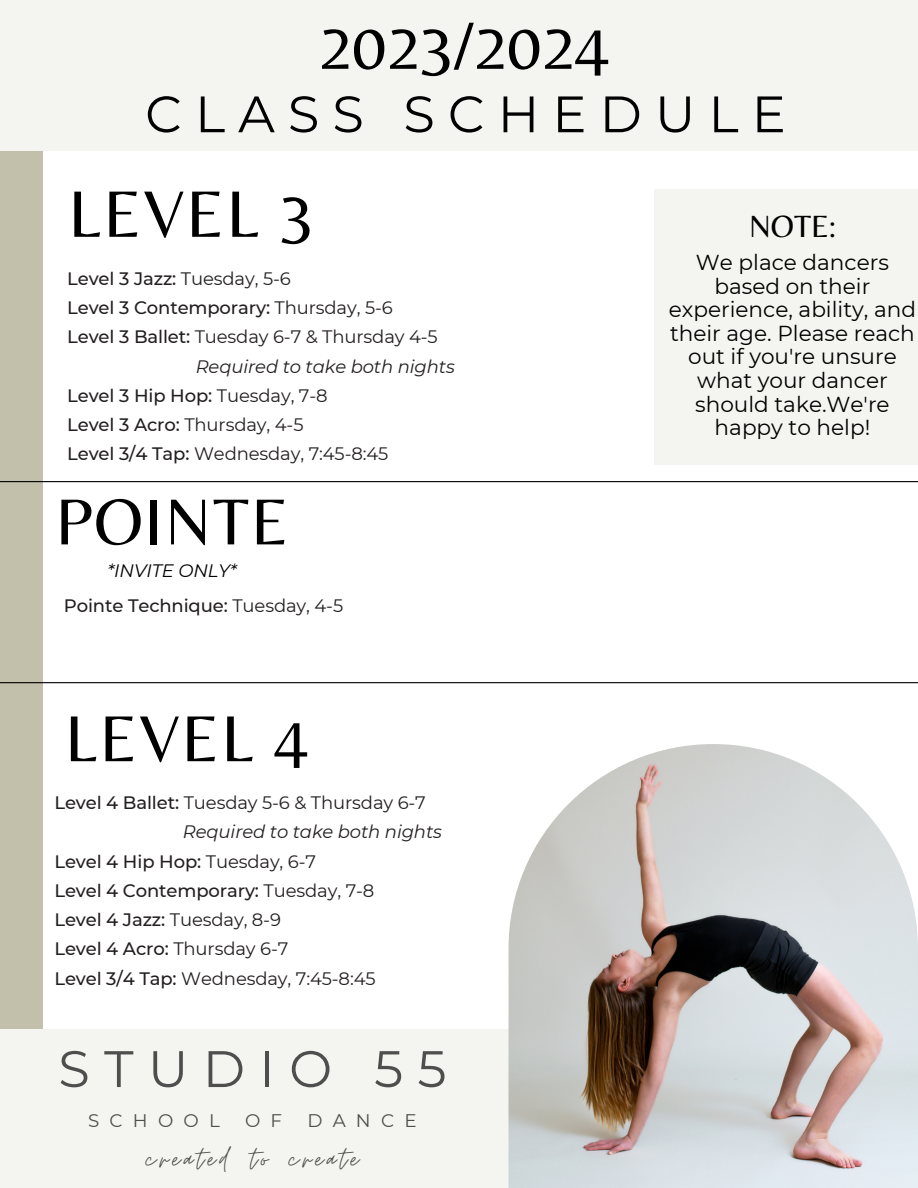
<style>
.page{position:relative;width:918px;height:1188px;background:#fff}
.page>*{position:absolute;margin:0;border:0;box-sizing:border-box;transform-origin:0 0}
.t1{font:68.25px "Belleza";letter-spacing:.025em;color:#000}
.t2{font:68.1px "Belleza";color:#000}
.t3{font:67.5px "Belleza";letter-spacing:.025em;color:#000}
.t4{font:51.3px "Montserrat";letter-spacing:.28em;color:#4e4e4e}
.t5{font:51.15px "Montserrat";letter-spacing:.255em;color:#000}
.t6{font:34.8px "Moon Time";letter-spacing:.11em;color:#4e4e4e}
.t7{font:31.95px "Belleza";color:#000}
.t8{font:21.6px/23.7px "Montserrat";color:#000;text-align:center}
.t9{font:18.3px "Montserrat";letter-spacing:.56em;color:#4e4e4e}
.t10{font:500 18px "Montserrat";letter-spacing:-.005em;color:#231f20}
.t11{font:18px "Montserrat";letter-spacing:-.005em;color:#231f20}
.t12{font:italic 18px "Montserrat";letter-spacing:-.005em;color:#231f20}
.t13{font:italic 18px "Montserrat";letter-spacing:-.005em;color:#000}
.s1{font-weight:400}
.s2{font-weight:500}
</style>
<div class="page">
<div style="left:0;top:151px;width:43px;height:885px;background:#c2c0ab"></div>
<div style="left:0;top:0;width:918px;height:151px;background:#f4f4f0"></div>
<div style="left:0;top:1030px;width:918px;height:158px;background:#f4f4f0"></div>
<img style="left:508px;top:744px;width:410px;height:444px">
<hr style="left:0;top:481px;width:918px;height:1px;background:#000">
<hr style="left:0;top:682px;width:918px;height:1px;background:#000">
<div style="left:655px;top:189px;width:263px;height:276px;background:#f4f4f0"></div>
<p class="t2" style="left:318px;top:6px;width:293px">2023/2024</p>
<p class="t5" style="left:145px;top:83px;width:642px">CLASS SCHEDULE</p>
<p class="t1" style="left:68px;top:173px;width:248px">LEVEL 3</p>
<p class="t10" style="left:67px;top:267px;width:225px">Level 3 Jazz: <span class="s1">Tuesday, 5-6</span></p>
<p class="t10" style="left:67px;top:297px;width:327px">Level 3 Contemporary: <span class="s1">Thursday, 5-6</span></p>
<p class="t11" style="left:67px;top:326px;width:372px"><span class="s2">Level 3 Ballet:</span> Tuesday 6-7 &amp; Thursday 4-5</p>
<p class="t12" style="left:196px;top:355px;width:261px">Required to take both nights</p>
<p class="t10" style="left:67px;top:384px;width:262px">Level 3 Hip Hop: <span class="s1">Tuesday, 7-8</span></p>
<p class="t11" style="left:67px;top:414px;width:238px"><span class="s2">Level 3 Acro:</span> Thursday, 4-5</p>
<p class="t11" style="left:67px;top:443px;width:323px"><span class="s2">Level 3/4 Tap:</span> Wednesday, 7:45-8:45</p>
<p class="t3" style="left:55px;top:482px;width:235px">POINTE</p>
<p class="t13" style="left:107px;top:559px;width:131px">*INVITE ONLY*</p>
<p class="t10" style="left:64px;top:595px;width:281px">Pointe Technique: <span class="s1">Tuesday, 4-5</span></p>
<p class="t3" style="left:65px;top:699px;width:245px">LEVEL 4</p>
<p class="t11" style="left:54px;top:792px;width:373px"><span class="s2">Level 4 Ballet:</span> Tuesday 5-6 &amp; Thursday 6-7</p>
<p class="t12" style="left:183px;top:821px;width:261px">Required to take both nights</p>
<p class="t10" style="left:54px;top:850px;width:263px">Level 4 Hip Hop: <span class="s1">Tuesday, 6-7</span></p>
<p class="t10" style="left:54px;top:879px;width:321px">Level 4 Contemporary: <span class="s1">Tuesday, 7-8</span></p>
<p class="t10" style="left:54px;top:909px;width:228px">Level 4 Jazz: <span class="s1">Tuesday, 8-9</span></p>
<p class="t10" style="left:54px;top:938px;width:235px">Level 4 Acro: <span class="s1">Thursday 6-7</span></p>
<p class="t11" style="left:54px;top:967px;width:323px"><span class="s2">Level 3/4 Tap:</span> Wednesday, 7:45-8:45</p>
<p class="t4" style="left:58px;top:1037px;width:390px">STUDIO 55</p>
<p class="t9" style="left:88px;top:1109px;width:133px">SCHOOL</p>
<p class="t9" style="left:245px;top:1109px;width:39px">O F</p>
<p class="t9" style="left:307px;top:1109px;width:111px">DANCE</p>
<p class="t6" style="left:146px;top:1138px;width:214px">created to create</p>
<p class="t7" style="left:749px;top:208px;width:88px">NOTE:</p>
<p class="t8" style="left:669px;top:250px;width:249px">We place dancers based on their experience, ability, and their age. Please reach out if you're unsure what your dancer should take.We're happy to help!</p>
</div>
